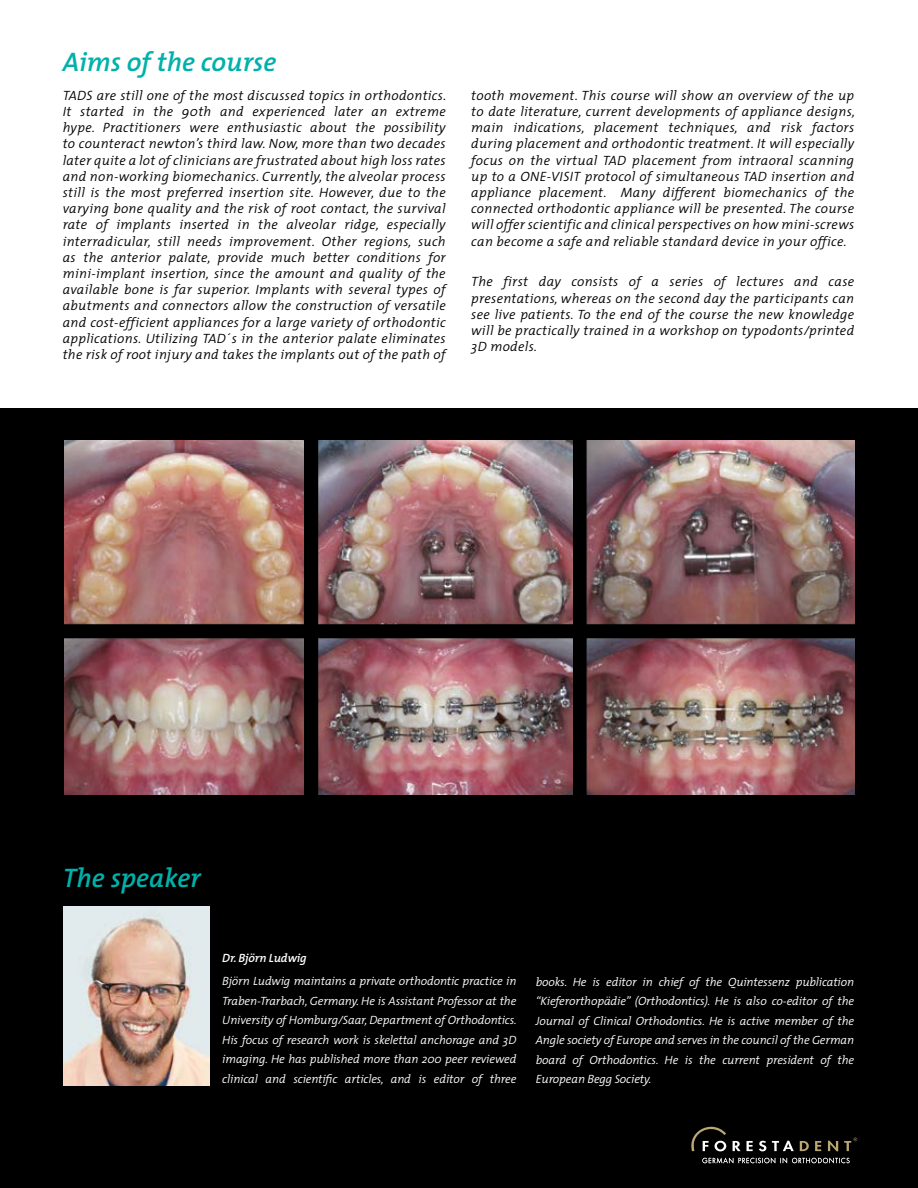
<style>
.page{position:relative;width:918px;height:1188px;background:#fff}
.page>*{position:absolute;margin:0;border:0;box-sizing:border-box;transform-origin:0 0}
.t1{font:italic 600 27px "The Mix";color:#00b1aa}
.t2{font:italic 300 13.5px/16.2px "The Mix";letter-spacing:.025em;color:#000;text-align:justify}
.t3{font:italic 300 12px/19.5px "The Mix";letter-spacing:-.01em;color:#fff;text-align:justify}
.t4{font:italic 600 12px "The Mix";letter-spacing:-.01em;color:#fff}
</style>
<div class="page">
<div style="left:0;top:409px;width:918px;height:779px;background:#000"></div>
<img style="left:63px;top:906px;width:146px;height:180px">
<svg style="left:733px;top:1141px;width:8px;height:10px"></svg>
<svg style="left:747px;top:1141px;width:6px;height:10px"></svg>
<svg style="left:759px;top:1141px;width:7px;height:10px"></svg>
<svg style="left:772px;top:1141px;width:22px;height:10px"></svg>
<svg style="left:800px;top:1141px;width:9px;height:10px"></svg>
<svg style="left:815px;top:1141px;width:6px;height:10px"></svg>
<svg style="left:828px;top:1141px;width:10px;height:10px"></svg>
<svg style="left:844px;top:1137px;width:13px;height:14px"></svg>
<svg style="left:691px;top:1127px;width:35px;height:24px"></svg>
<svg style="left:702px;top:1158px;width:148px;height:5px"></svg>
<img style="left:64px;top:441px;width:240px;height:353px">
<img style="left:318px;top:441px;width:254px;height:353px">
<img style="left:587px;top:441px;width:267px;height:353px">
<h1 class="t1" style="left:63px;top:44px;width:215px">Aims of the course</h1>
<p class="t2" style="left:63px;top:87px;width:385px">TADS are still one of the most discussed topics in orthodontics.<br>It started in the 90th and experienced later an extreme hype. Practitioners were enthusiastic about the possibility to counteract newton’s third law. Now, more than two decades later quite a lot of clinicians are frustrated about high loss rates and non-working biomechanics. Currently, the alveolar process still is the most preferred insertion site. However, due to the varying bone quality and the risk of root contact, the survival rate of implants inserted in the alveolar ridge, especially interradicular, still needs improvement. Other regions, such as the anterior palate, provide much better conditions for mini-implant insertion, since the amount and quality of the available bone is far superior. Implants with several types of abutments and connectors allow the construction of versatile and cost-efficient appliances for a large variety of orthodontic applications. Utilizing TAD´s in the anterior palate eliminates the risk of root injury and takes the implants out of the path of</p>
<p class="t2" style="left:471px;top:87px;width:385px">tooth movement. This course will show an overview of the up to date literature, current developments of appliance designs, main indications, placement techniques, and risk factors during placement and orthodontic treatment. It will especially focus on the virtual TAD placement from intraoral scanning up to a ONE-VISIT protocol of simultaneous TAD insertion and appliance placement. Many different biomechanics of the connected orthodontic appliance will be presented. The course will offer scientific and clinical perspectives on how mini-screws can become a safe and reliable standard device in your office.</p>
<p class="t2" style="left:471px;top:274px;width:385px">The first day consists of a series of lectures and case presentations, whereas on the second day the participants can see live patients. To the end of the course the new knowledge will be practically trained in a workshop on typodonts/printed 3D models.</p>
<h1 class="t1" style="left:63px;top:861px;width:140px">The speaker</h1>
<p class="t4" style="left:222px;top:950px;width:86px">Dr. Björn Ludwig</p>
<p class="t3" style="left:222px;top:972px;width:296px">Björn Ludwig maintains a private orthodontic practice in Traben-Trarbach, Germany. He is Assistant Professor at the University of Homburg/Saar, Department of Orthodontics.<br>His focus of research work is skelettal anchorage and 3D imaging. He has published more than 200 peer reviewed clinical and scientific articles, and is editor of three</p>
<p class="t3" style="left:536px;top:972px;width:320px">books. He is editor in chief of the Quintessenz publication “Kieferorthopädie” (Orthodontics). He is also co-editor of the Journal of Clinical Orthodontics. He is active member of the Angle society of Europe and serves in the council of the German board of Orthodontics. He is the current president of the European Begg Society.</p>
</div>
